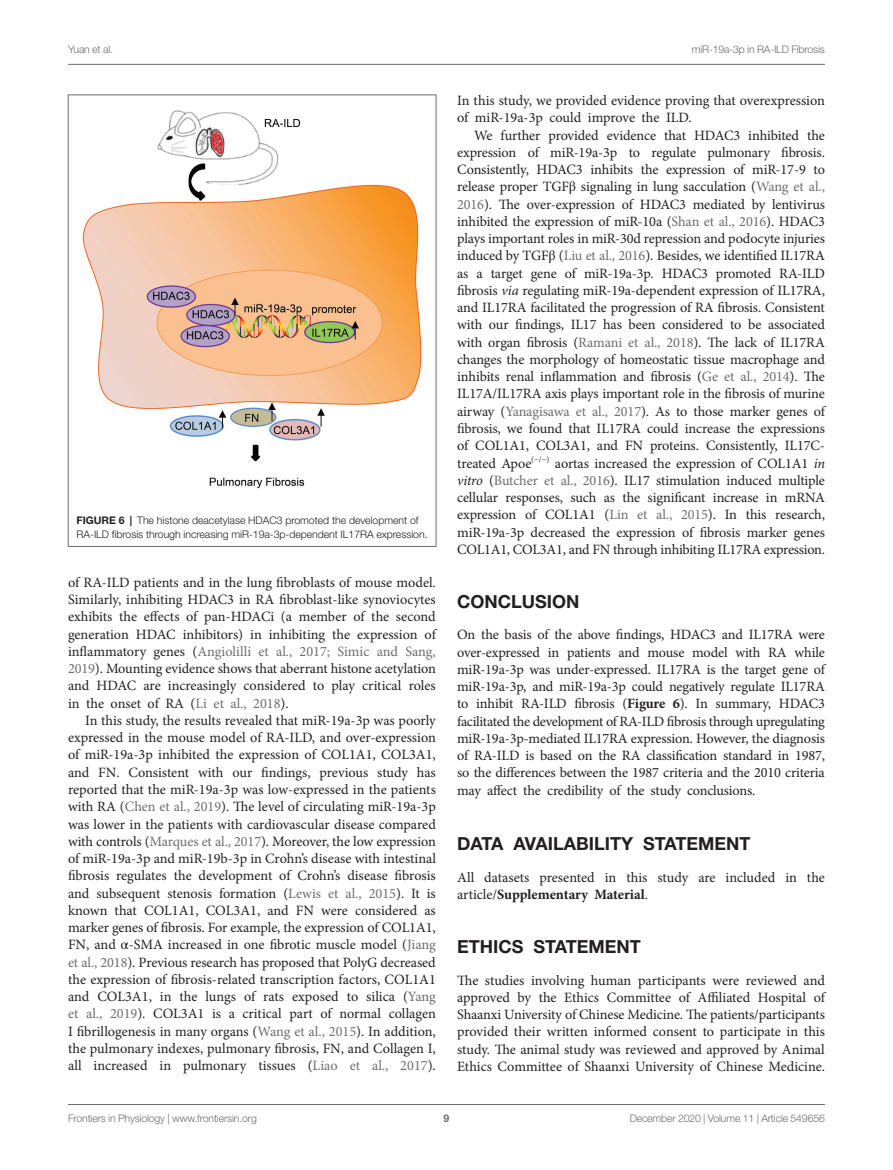
<style>
.page{position:relative;width:893px;height:1170px;background:#fff}
.page>*{position:absolute;margin:0;border:0;box-sizing:border-box;transform-origin:0 0}
.HEAD_1{font:700 18px "Helvetica Neue LT Std";color:#231f20}
.TEXT{font:14.25px/17.2px "Minion Pro";letter-spacing:-.005em;color:#231f20;text-align:justify}
.TEXT_FLUSH{font:14.25px/17.2px "Minion Pro";letter-spacing:-.005em;color:#231f20;text-align:justify}
.FIG_LEG{font:300 10.5px/14.2px "Helvetica Neue LT Std";letter-spacing:-.005em;color:#231f20}
.t1{font:300 10.5px "Helvetica Neue LT Std";letter-spacing:-.015em;color:#6c6d70}
.t2{font:700 10.5px "Helvetica Neue LT Std";color:#6c6d70}
.s1{font-weight:700}
.s2{color:#6c6d70}
.s3{font-family:"STIX General"}
.s4{font-style:italic}
</style>
<div class="page">
<hr style="left:68px;top:64px;width:757px;height:1px;background:#6c6d70">
<hr style="left:68px;top:1104px;width:757px;height:1px;background:#6c6d70">
<img style="left:82px;top:110px;width:340px;height:379px">
<p class="t1" style="left:68px;top:42px;width:47px">Yuan et al.</p>
<p class="t1" style="left:692px;top:42px;width:135px">miR-19a-3p in RA-ILD Fibrosis</p>
<p class="FIG_LEG" style="left:77px;top:512px;width:352px"><span class="s1">FIGURE 6 |</span> The histone deacetylase HDAC3 promoted the development of<br>RA-ILD fibrosis through increasing miR-19a-3p-dependent IL17RA expression.</p>
<p class="TEXT" style="left:68px;top:573px;width:369px">of RA-ILD patients and in the lung fibroblasts of mouse model.<br>Similarly, inhibiting HDAC3 in RA fibroblast-like synoviocytes exhibits the effects of pan-HDACi (a member of the second generation HDAC inhibitors) in inhibiting the expression of inflammatory genes (<span class="s2">Angiolilli et al., 2017; Simic and Sang, 2019</span>). Mounting evidence shows that aberrant histone acetylation and HDAC are increasingly considered to play critical roles in the onset of RA (<span class="s2">Li et al., 2018</span>).</p>
<p class="TEXT" style="left:68px;top:711px;width:369px;text-indent:17px">In this study, the results revealed that miR-19a-3p was poorly expressed in the mouse model of RA-ILD, and over-expression of miR-19a-3p inhibited the expression of COL1A1, COL3A1, and FN. Consistent with our findings, previous study has reported that the miR-19a-3p was low-expressed in the patients with RA (<span class="s2">Chen et al., 2019</span>). The level of circulating miR-19a-3p was lower in the patients with cardiovascular disease compared with controls (<span class="s2">Marques et al., 2017</span>). Moreover, the low expression of miR-19a-3p and miR-19b-3p in Crohn’s disease with intestinal fibrosis regulates the development of Crohn’s disease fibrosis and subsequent stenosis formation (<span class="s2">Lewis et al., 2015</span>). It is known that COL1A1, COL3A1, and FN were considered as marker genes of fibrosis. For example, the expression of COL1A1, FN, and <span class="s3">α</span>-SMA increased in one fibrotic muscle model (<span class="s2">Jiang et al., 2018</span>). Previous research has proposed that PolyG decreased the expression of fibrosis-related transcription factors, COL1A1 and COL3A1, in the lungs of rats exposed to silica (<span class="s2">Yang et al., 2019</span>). COL3A1 is a critical part of normal collagen I fibrillogenesis in many organs (<span class="s2">Wang et al., 2015</span>). In addition, the pulmonary indexes, pulmonary fibrosis, FN, and Collagen I, all increased in pulmonary tissues (<span class="s2">Liao et al., 2017</span>).</p>
<p class="TEXT" style="left:457px;top:92px;width:369px">In this study, we provided evidence proving that overexpression of miR-19a-3p could improve the ILD.</p>
<p class="TEXT" style="left:457px;top:126px;width:369px;text-indent:17px">We further provided evidence that HDAC3 inhibited the expression of miR-19a-3p to regulate pulmonary fibrosis.<br>Consistently, HDAC3 inhibits the expression of miR-17-9 to release proper TGF<span class="s3">β</span> signaling in lung sacculation (<span class="s2">Wang et al., 2016</span>). The over-expression of HDAC3 mediated by lentivirus inhibited the expression of miR-10a (<span class="s2">Shan et al., 2016</span>). HDAC3 plays important roles in miR-30d repression and podocyte injuries induced by TGF<span class="s3">β</span> (<span class="s2">Liu et al., 2016</span>). Besides, we identified IL17RA as a target gene of miR-19a-3p. HDAC3 promoted RA-ILD fibrosis <span class="s4">via</span> regulating miR-19a-dependent expression of IL17RA, and IL17RA facilitated the progression of RA fibrosis. Consistent with our findings, IL17 has been considered to be associated with organ fibrosis (<span class="s2">Ramani et al., 2018</span>). The lack of IL17RA changes the morphology of homeostatic tissue macrophage and inhibits renal inflammation and fibrosis (<span class="s2">Ge et al., 2014</span>). The IL17A/IL17RA axis plays important role in the fibrosis of murine airway (<span class="s2">Yanagisawa et al., 2017</span>). As to those marker genes of fibrosis, we found that IL17RA could increase the expressions of COL1A1, COL3A1, and FN proteins. Consistently, IL17C&shy;treated Apoe<sup>(−/−)</sup> aortas increased the expression of COL1A1 <span class="s4">in vitro</span> (<span class="s2">Butcher et al., 2016</span>). IL17 stimulation induced multiple cellular responses, such as the significant increase in mRNA expression of COL1A1 (<span class="s2">Lin et al., 2015</span>). In this research, miR-19a-3p decreased the expression of fibrosis marker genes COL1A1, COL3A1, and FN through inhibiting IL17RA expression.</p>
<p class="HEAD_1" style="left:457px;top:590px;width:124px">CONCLUSION</p>
<p class="TEXT_FLUSH" style="left:457px;top:626px;width:369px">On the basis of the above findings, HDAC3 and IL17RA were over-expressed in patients and mouse model with RA while miR-19a-3p was under-expressed. IL17RA is the target gene of miR-19a-3p, and miR-19a-3p could negatively regulate IL17RA to inhibit RA-ILD fibrosis (<span class="s1">Figure 6</span>). In summary, HDAC3 facilitated the development of RA-ILD fibrosis through upregulating miR-19a-3p-mediated IL17RA expression. However, the diagnosis of RA-ILD is based on the RA classification standard in 1987, so the differences between the 1987 criteria and the 2010 criteria may affect the credibility of the study conclusions.</p>
<p class="HEAD_1" style="left:457px;top:832px;width:295px">DATA AVAILABILITY STATEMENT</p>
<p class="TEXT_FLUSH" style="left:457px;top:868px;width:369px">All datasets presented in this study are included in the article/<span class="s1">Supplementary Material</span>.</p>
<p class="HEAD_1" style="left:457px;top:935px;width:185px">ETHICS STATEMENT</p>
<p class="TEXT_FLUSH" style="left:457px;top:971px;width:369px">The studies involving human participants were reviewed and approved by the Ethics Committee of Affiliated Hospital of Shaanxi University of Chinese Medicine. The patients/participants provided their written informed consent to participate in this study. The animal study was reviewed and approved by Animal Ethics Committee of Shaanxi University of Chinese Medicine.</p>
<p class="t1" style="left:68px;top:1111px;width:190px">Frontiers in Physiology | www.frontiersin.org</p>
<p class="t2" style="left:444px;top:1111px;width:7px">9</p>
<p class="t1" style="left:630px;top:1111px;width:197px">December 2020 | Volume 11 | Article 549656</p>
</div>
